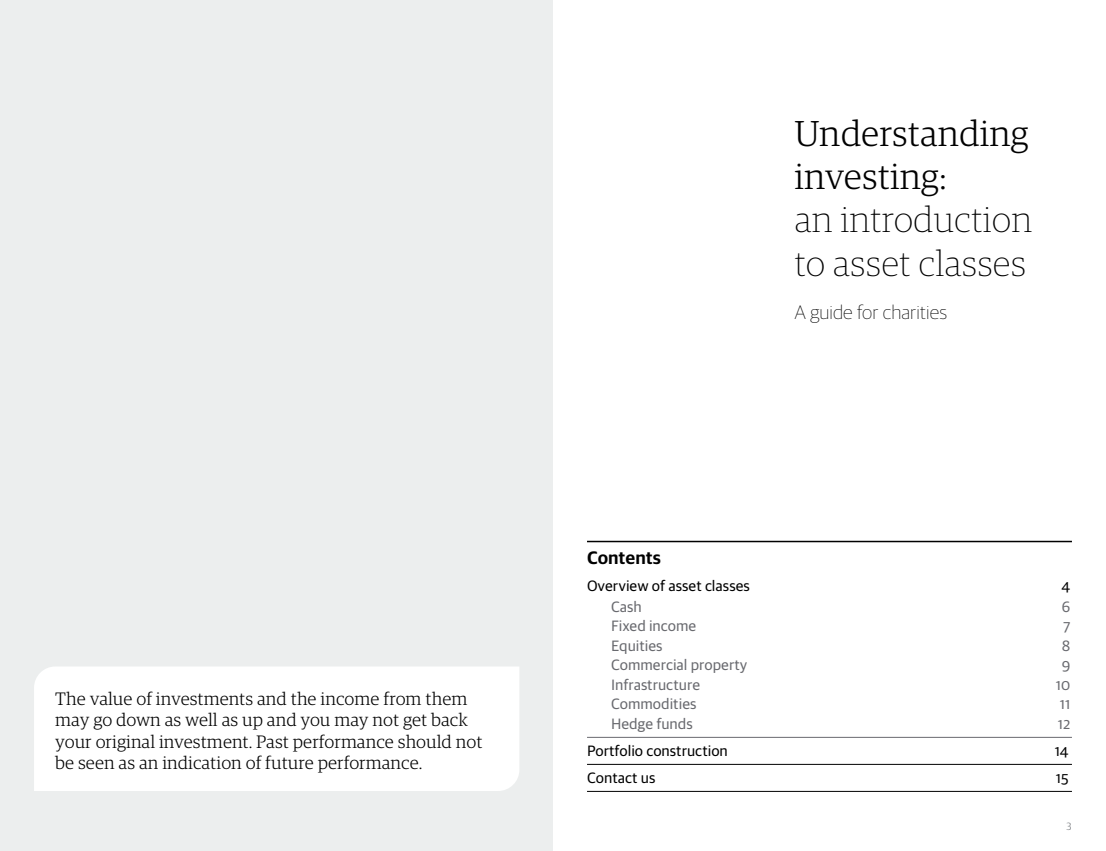
<style>
.page{position:relative;width:1106px;height:851px;background:#fff}
.page>*{position:absolute;margin:0;border:0;box-sizing:border-box;transform-origin:0 0}
.t1{font:100 36px/43.2px "Guardian RTB Egyp";color:#000}
.t2{font:300 36px/43.2px "Guardian RTB Egyp";color:#000}
.t3{font:100 19.5px "Guardian RTB Sans";color:#000}
.t4{font:300 18px/21.6px "Guardian RTB Egyp";color:#000}
.t5{font:600 18px "Guardian RTB Sans";color:#000}
.t6{font:15px "Guardian RTB Sans";color:#696a6f}
.t7{font:15px "Guardian RTB Sans";color:#000}
.t8{font:300 10.5px "Guardian RTB Egyp";color:#74777b}
</style>
<div class="page">
<div style="left:0;top:0;width:553px;height:850px;background:#eceeee"></div>
<hr style="left:587px;top:540px;width:484px;height:2px;background:#000">
<hr style="left:587px;top:737px;width:484px;height:1px;background:#696a6f">
<hr style="left:587px;top:764px;width:484px;height:1px;background:#000">
<hr style="left:587px;top:791px;width:484px;height:1px;background:#000">
<div style="left:34px;top:667px;width:485px;height:123px;background:#fff"></div>
<p class="t4" style="left:55px;top:686px;width:429px">The value of investments and the income from them may go down as well as up and you may not get back your original investment. Past performance should not be seen as an indication of future performance.</p>
<h1 class="t2" style="left:794px;top:110px;width:236px">Understanding investing:</h1>
<h1 class="t1" style="left:794px;top:197px;width:239px">an introduction to asset classes</h1>
<p class="t3" style="left:794px;top:299px;width:154px">A guide for charities</p>
<p class="t5" style="left:587px;top:544px;width:76px">Contents</p>
<p class="t7" style="left:587px;top:574px;width:164px">Overview of asset classes</p>
<p class="t7" style="left:1061px;top:574px;width:10px">4</p>
<p class="t6" style="left:611px;top:595px;width:32px">Cash</p>
<p class="t6" style="left:1061px;top:595px;width:10px">6</p>
<p class="t6" style="left:611px;top:615px;width:87px">Fixed income</p>
<p class="t6" style="left:1063px;top:615px;width:9px">7</p>
<p class="t6" style="left:611px;top:634px;width:53px">Equities</p>
<p class="t6" style="left:1061px;top:634px;width:10px">8</p>
<p class="t6" style="left:611px;top:654px;width:138px">Commercial property</p>
<p class="t6" style="left:1061px;top:654px;width:10px">9</p>
<p class="t6" style="left:611px;top:673px;width:91px">Infrastructure</p>
<p class="t6" style="left:1055px;top:673px;width:16px">10</p>
<p class="t6" style="left:611px;top:693px;width:87px">Commodities</p>
<p class="t6" style="left:1059px;top:693px;width:12px">11</p>
<p class="t6" style="left:611px;top:712px;width:83px">Hedge funds</p>
<p class="t6" style="left:1057px;top:712px;width:14px">12</p>
<p class="t7" style="left:587px;top:739px;width:142px">Portfolio construction</p>
<p class="t7" style="left:1054px;top:739px;width:16px">14</p>
<p class="t7" style="left:587px;top:766px;width:70px">Contact us</p>
<p class="t7" style="left:1055px;top:766px;width:14px">15</p>
<p class="t8" style="left:1065px;top:818px;width:8px">3</p>
</div>
